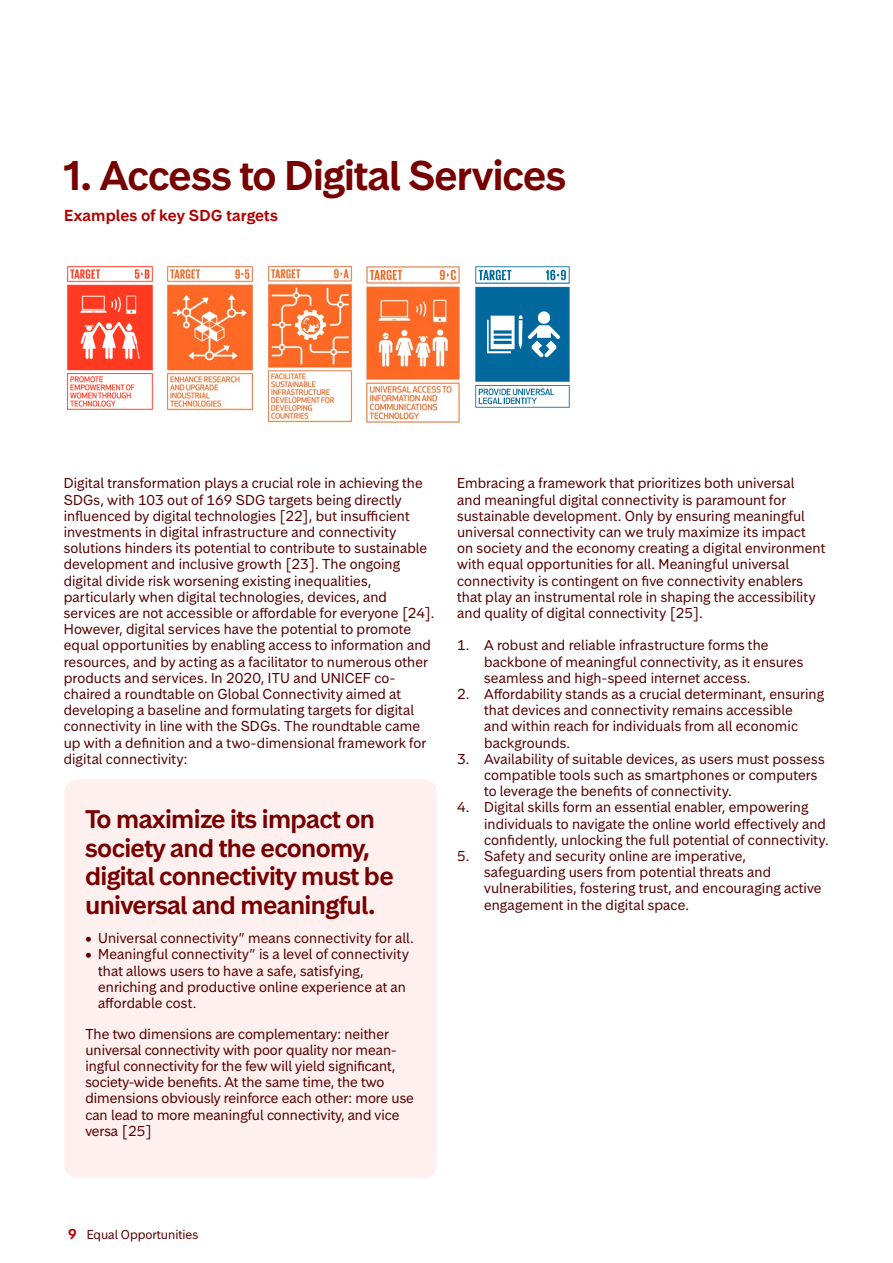
<style>
.page{position:relative;width:893px;height:1263px;background:#fff}
.page>*{position:absolute;margin:0;border:0;box-sizing:border-box;transform-origin:0 0}
.H3_subheading_dark_red{font:600 39px "Storebrand Display";color:#700}
.Fact_box_title_dark_red_-_16_pt{font:600 24px/28.8px "Storebrand Display";color:#700}
.Sub1_body_text_red_-_10pt{font:600 15px "Storebrand Text";letter-spacing:.01em;color:#b20000}
.Body_text_extra_dark_red_-_9pt{font:13.5px/16.2px "Storebrand Text";letter-spacing:.005em;color:#560000}
.Fact_box_body_text_extra_dark_red_-_8_pt{font:13.5px/16.2px "Storebrand Text";color:#560000}
.t1{font:12px "Storebrand Text";color:#560000}
.s1{font-weight:600;font-size:13.5px;color:#b20000}
</style>
<div class="page">
<div style="left:64px;top:780px;width:373px;height:398px;background:#fff0f0;border-radius:13px"></div>
<img style="left:67px;top:266px;width:86px;height:144px">
<img style="left:165px;top:265px;width:89px;height:146px">
<img style="left:267px;top:265px;width:86px;height:158px">
<img style="left:365px;top:265px;width:98px;height:159px">
<img style="left:475px;top:266px;width:95px;height:142px">
<p class="H3_subheading_dark_red" style="left:64px;top:149px;width:503px">1. Access to Digital Services</p>
<p class="Sub1_body_text_red_-_10pt" style="left:64px;top:205px;width:215px">Examples of key SDG targets</p>
<p class="Body_text_extra_dark_red_-_9pt" style="left:64px;top:475px;width:370px">Digital transformation plays a crucial role in achieving the SDGs, with 103 out of 169 SDG targets being directly influenced by digital technologies [22], but insufficient investments in digital infrastructure and connectivity solutions hinders its potential to contribute to sustainable development and inclusive growth [23]. The ongoing digital divide risk worsening existing inequalities, particularly when digital technologies, devices, and services are not accessible or affordable for everyone [24].<br>However, digital services have the potential to promote equal opportunities by enabling access to information and resources, and by acting as a facilitator to numerous other products and services. In 2020, ITU and UNICEF co&shy;chaired a roundtable on Global Connectivity aimed at developing a baseline and formulating targets for digital connectivity in line with the SDGs. The roundtable came up with a definition and a two-dimensional framework for digital connectivity:</p>
<p class="Body_text_extra_dark_red_-_9pt" style="left:457px;top:475px;width:370px">Embracing a framework that prioritizes both universal<br>and meaningful digital connectivity is paramount for sustainable development. Only by ensuring meaningful universal connectivity can we truly maximize its impact on society and the economy creating a digital environment with equal opportunities for all. Meaningful universal connectivity is contingent on five connectivity enablers that play an instrumental role in shaping the accessibility and quality of digital connectivity [25].</p>
<p class="Body_text_extra_dark_red_-_9pt" style="left:484px;top:637px;width:321px;text-indent:-27px">1. A robust and reliable infrastructure forms the backbone of meaningful connectivity, as it ensures seamless and high-speed internet access.</p>
<p class="Body_text_extra_dark_red_-_9pt" style="left:484px;top:686px;width:341px;text-indent:-27px">2. Affordability stands as a crucial determinant, ensuring that devices and connectivity remains accessible<br>and within reach for individuals from all economic backgrounds.</p>
<p class="Body_text_extra_dark_red_-_9pt" style="left:484px;top:750px;width:342px;text-indent:-27px">3. Availability of suitable devices, as users must possess compatible tools such as smartphones or computers to leverage the benefits of connectivity.</p>
<p class="Body_text_extra_dark_red_-_9pt" style="left:484px;top:799px;width:344px;text-indent:-27px">4. Digital skills form an essential enabler, empowering individuals to navigate the online world effectively and confidently, unlocking the full potential of connectivity.</p>
<p class="Body_text_extra_dark_red_-_9pt" style="left:484px;top:848px;width:339px;text-indent:-27px">5. Safety and security online are imperative, safeguarding users from potential threats and vulnerabilities, fostering trust, and encouraging active engagement in the digital space.</p>
<p class="Fact_box_title_dark_red_-_16_pt" style="left:85px;top:804px;width:310px">To maximize its impact on society and the economy, digital connectivity must be universal and meaningful.</p>
<p class="Body_text_extra_dark_red_-_9pt" style="left:85px;top:930px;width:328px">• Universal connectivity” means connectivity for all.</p>
<p class="Body_text_extra_dark_red_-_9pt" style="left:98px;top:946px;width:312px;text-indent:-13px">• Meaningful connectivity” is a level of connectivity that allows users to have a safe, satisfying, enriching and productive online experience at an affordable cost.</p>
<p class="Fact_box_body_text_extra_dark_red_-_8_pt" style="left:85px;top:1025px;width:330px">The two dimensions are complementary: neither universal connectivity with poor quality nor mean&shy;ingful connectivity for the few will yield significant, society-wide benefits. At the same time, the two dimensions obviously reinforce each other: more use can lead to more meaningful connectivity, and vice versa [25]</p>
<p class="t1" style="left:68px;top:1226px;width:132px"><span class="s1">9</span> Equal Opportunities</p>
</div>
